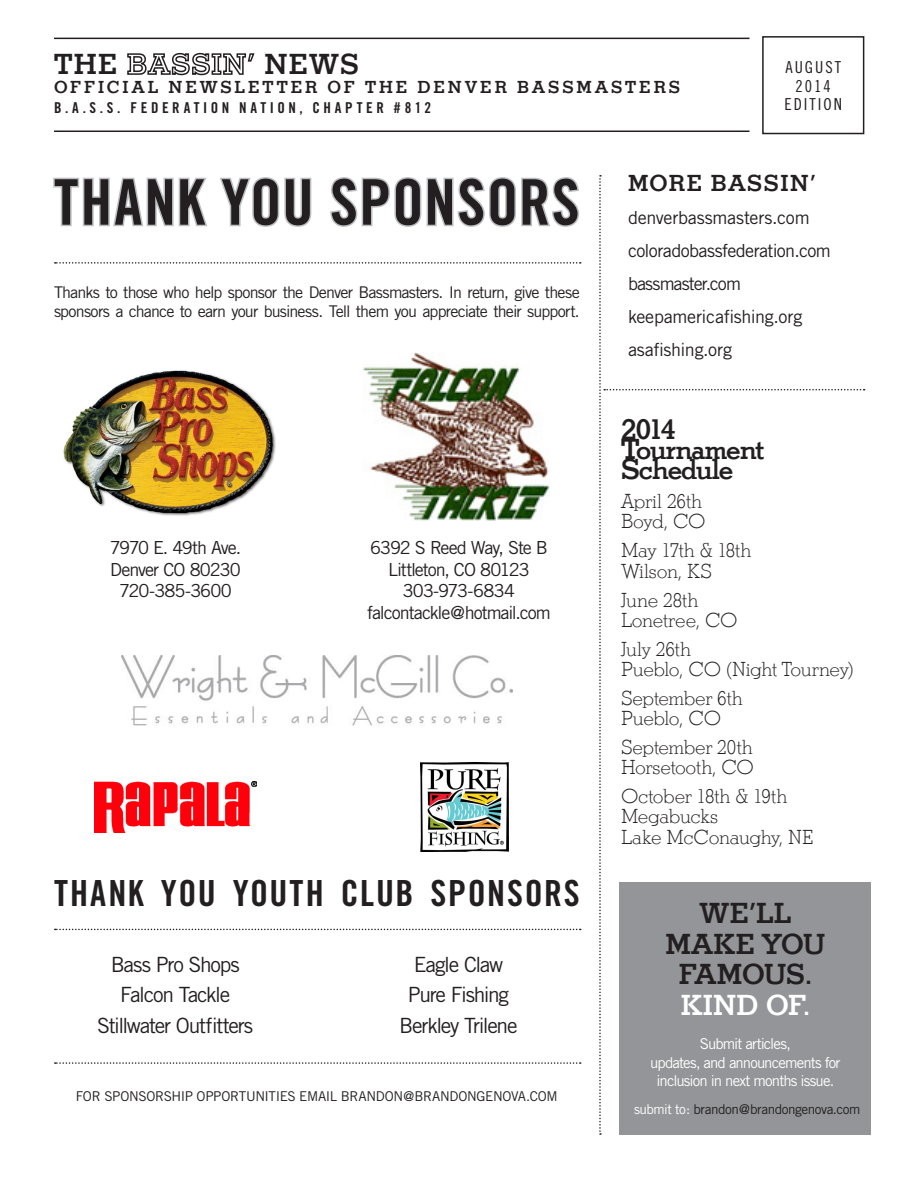
<style>
.page{position:relative;width:918px;height:1188px;background:#fff}
.page>*{position:absolute;margin:0;border:0;box-sizing:border-box;transform-origin:0 0}
.t1{font:63px "Trade Gothic Bold Cond Twenty";letter-spacing:.02em;color:#231f20}
.t2{font:36px "Trade Gothic Bold Cond Twenty";letter-spacing:.045em;color:#231f20}
.t3{font:700 30px "Stymie Com";letter-spacing:-.025em;color:#231f20}
.t4{font:700 30px "Stymie Com";color:#fff}
.t5{font:700 24px "Stymie Com";letter-spacing:.065em;color:#231f20}
.t6{font:300 21px/20.2px "Stymie Com";letter-spacing:-.02em;color:#231f20}
.t7{font:21px "Trade Gothic";letter-spacing:-.06em;color:#231f20}
.t8{font:18px "Trade Gothic";letter-spacing:-.04em;color:#231f20}
.t9{font:18px "Trade Gothic";letter-spacing:-.015em;color:#231f20}
.t10{font:18px "Trade Gothic";letter-spacing:-.06em;color:#231f20}
.t11{font:700 18px "Stymie Com";letter-spacing:.17em;color:#231f20}
.t12{font:18px "Trade Gothic";letter-spacing:-.065em;color:#231f20}
.t13{font:18px "Trade Gothic";letter-spacing:-.01em;color:#231f20}
.t14{font:18px "Trade Gothic";letter-spacing:-.075em;color:#231f20}
.t15{font:16.5px "Trade Gothic Cond Eighteen";letter-spacing:.12em;color:#231f20}
.t16{font:16.2px/18.6px "Trade Gothic";letter-spacing:-.05em;color:#231f20}
.t17{font:15px/18.6px "Trade Gothic";letter-spacing:-.06em;color:#fff;text-align:center}
.t18{font:15px "Trade Gothic Bold Cond Twenty";letter-spacing:.24em;color:#231f20}
.t19{font:13.5px "Trade Gothic";letter-spacing:-.03em;color:#231f20}
.s1{color:#fff}
</style>
<div class="page">
<svg style="left:53px;top:177px;width:154px;height:50px"></svg>
<svg style="left:220px;top:177px;width:92px;height:50px"></svg>
<svg style="left:330px;top:177px;width:249px;height:50px"></svg>
<svg style="left:127px;top:52px;width:128px;height:24px"></svg>
<div style="left:620px;top:882px;width:251px;height:253px;background:#939598"></div>
<hr style="left:54px;top:38px;width:696px;height:1px;background:#231f20">
<hr style="left:54px;top:131px;width:696px;height:1px;background:#231f20">
<svg style="left:599px;top:175px;width:266px;height:960px"></svg>
<svg style="left:55px;top:262px;width:526px;height:2px"></svg>
<svg style="left:55px;top:929px;width:526px;height:1px"></svg>
<svg style="left:55px;top:1062px;width:526px;height:2px"></svg>
<img style="left:63px;top:370px;width:213px;height:146px">
<img style="left:363px;top:353px;width:187px;height:168px">
<img style="left:95px;top:782px;width:161px;height:51px">
<img style="left:420px;top:763px;width:89px;height:88px">
<img style="left:121px;top:656px;width:391px;height:70px">
<div style="left:762px;top:36px;width:102px;height:98px;border:2px solid #231f20"></div>
<p class="t3" style="left:54px;top:47px;width:65px">THE</p>
<p class="t3" style="left:264px;top:47px;width:96px">NEWS</p>
<p class="t11" style="left:54px;top:77px;width:628px">OFFICIAL NEWSLETTER OF THE DENVER BASSMASTERS</p>
<p class="t18" style="left:54px;top:99px;width:379px">B.A.S.S. FEDERATION NATION, CHAPTER #812</p>
<p class="t15" style="left:785px;top:57px;width:57px">AUGUST</p>
<p class="t15" style="left:796px;top:76px;width:37px">2014</p>
<p class="t15" style="left:784px;top:95px;width:59px">EDITION</p>
<p class="t1" style="left:54px;top:164px;width:527px">THANK YOU SPONSORS</p>
<p class="t16" style="left:54px;top:283px;width:527px">Thanks to those who help sponsor the Denver Bassmasters. In return, give these sponsors a chance to earn your business. Tell them you appreciate their support.</p>
<p class="t14" style="left:110px;top:537px;width:133px">7970 E. 49th Ave.</p>
<p class="t8" style="left:110px;top:559px;width:132px">Denver CO 80230</p>
<p class="t8" style="left:119px;top:580px;width:114px">720-385-3600</p>
<p class="t10" style="left:370px;top:537px;width:179px">6392 S Reed Way, Ste B</p>
<p class="t12" style="left:388px;top:559px;width:143px">Littleton, CO 80123</p>
<p class="t8" style="left:403px;top:580px;width:114px">303-973-6834</p>
<p class="t10" style="left:367px;top:602px;width:185px">falcontackle@hotmail.com</p>
<p class="t2" style="left:54px;top:871px;width:527px">THANK YOU YOUTH CLUB SPONSORS</p>
<p class="t7" style="left:111px;top:951px;width:131px">Bass Pro Shops</p>
<p class="t7" style="left:120px;top:982px;width:111px">Falcon Tackle</p>
<p class="t7" style="left:97px;top:1013px;width:157px">Stillwater Outfitters</p>
<p class="t7" style="left:414px;top:951px;width:91px">Eagle Claw</p>
<p class="t7" style="left:408px;top:982px;width:103px">Pure Fishing</p>
<p class="t7" style="left:399px;top:1013px;width:120px">Berkley Trilene</p>
<p class="t19" style="left:76px;top:1088px;width:483px">FOR SPONSORSHIP OPPORTUNITIES EMAIL BRANDON@BRANDONGENOVA.COM</p>
<p class="t5" style="left:628px;top:170px;width:189px">MORE BASSIN’</p>
<p class="t9" style="left:628px;top:207px;width:183px">denverbassmasters.com</p>
<p class="t8" style="left:628px;top:240px;width:204px">coloradobassfederation.com</p>
<p class="t8" style="left:628px;top:273px;width:114px">bassmaster.com</p>
<p class="t9" style="left:628px;top:306px;width:176px">keepamericafishing.org</p>
<p class="t13" style="left:628px;top:339px;width:106px">asafishing.org</p>
<p class="t3" style="left:621px;top:412px;width:56px">2014</p>
<p class="t3" style="left:621px;top:432px;width:145px">Tournament</p>
<p class="t3" style="left:621px;top:453px;width:114px">Schedule</p>
<p class="t6" style="left:621px;top:492px;width:86px">April 26th<br>Boyd, CO</p>
<p class="t6" style="left:621px;top:541px;width:132px">May 17th &amp; 18th<br>Wilson, KS</p>
<p class="t6" style="left:621px;top:590px;width:118px">June 28th<br>Lonetree, CO</p>
<p class="t6" style="left:621px;top:639px;width:235px">July 26th<br>Pueblo, CO (Night Tourney)</p>
<p class="t6" style="left:621px;top:688px;width:123px">September 6th<br>Pueblo, CO</p>
<p class="t6" style="left:621px;top:737px;width:135px">September 20th<br>Horsetooth, CO</p>
<p class="t6" style="left:621px;top:786px;width:194px">October 18th &amp; 19th<br>Megabucks<br>Lake McConaughy, NE</p>
<p class="t3" style="left:700px;top:896px;width:93px">WE’LL</p>
<p class="t3" style="left:665px;top:927px;width:162px">MAKE YOU</p>
<p class="t3" style="left:679px;top:958px;width:135px">FAMOUS.</p>
<p class="t4" style="left:681px;top:988px;width:131px">KIND OF.</p>
<p class="t17" style="left:700px;top:1034px;width:92px">Submit articles,</p>
<p class="t17" style="left:650px;top:1053px;width:192px">updates, and announcements for inclusion in next months issue.</p>
<p class="t19" style="left:634px;top:1101px;width:228px"><span class="s1">submit to:</span> brandon@brandongenova.com</p>
</div>
